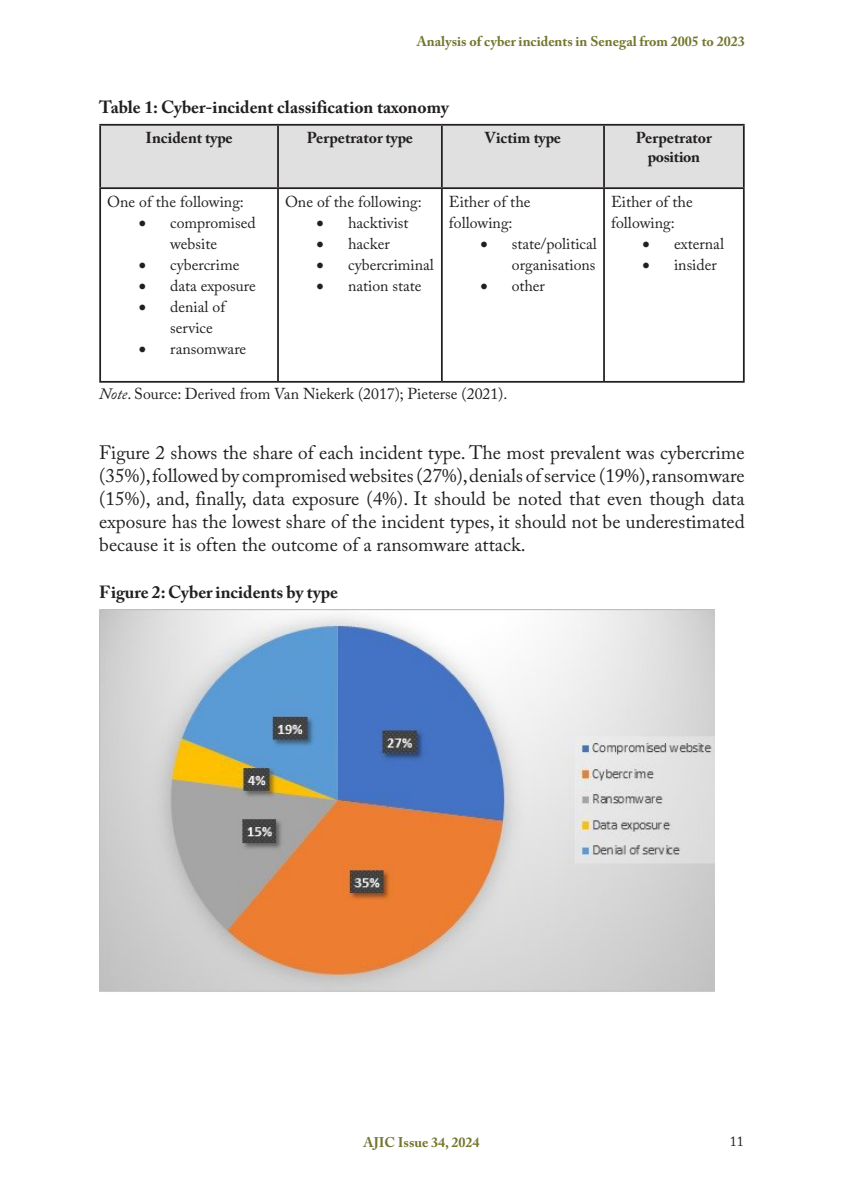
<style>
.page{position:relative;width:844px;height:1191px;background:#fff}
.page>*{position:absolute;margin:0;border:0;box-sizing:border-box;transform-origin:0 0}
.Body_Text{font:19.25px/23.1px "Adobe Caslon Pro";color:#231f20;text-align:justify}
.Body_Text-2{font:700 17.5px "Adobe Caslon Pro";color:#231f20}
.Body_Text-3{font:15.75px/21px "Adobe Caslon Pro";color:#231f20}
.t1{font:700 15.75px "Adobe Caslon Pro";color:#231f20}
.t2{font:700 15.75px "Adobe Caslon Pro";letter-spacing:-.02em;color:#231f20}
.t3{font:700 14px "Adobe Caslon Pro";color:#73762d}
.t4{font:14px "Adobe Caslon Pro";color:#231f20}
.s1{font-style:italic}
</style>
<div class="page">
<div style="left:101px;top:126px;width:641px;height:61px;background:#e0e0e0"></div>
<hr style="left:99px;top:124px;width:179px;height:2px;background:#231f20">
<hr style="left:99px;top:126px;width:2px;height:61px;background:#231f20">
<hr style="left:278px;top:124px;width:163px;height:2px;background:#231f20">
<hr style="left:277px;top:126px;width:2px;height:61px;background:#231f20">
<hr style="left:441px;top:124px;width:163px;height:2px;background:#231f20">
<hr style="left:441px;top:126px;width:1px;height:61px;background:#231f20">
<hr style="left:604px;top:124px;width:140px;height:2px;background:#231f20">
<hr style="left:603px;top:126px;width:1px;height:61px;background:#231f20">
<hr style="left:742px;top:126px;width:2px;height:61px;background:#231f20">
<hr style="left:99px;top:187px;width:179px;height:2px;background:#231f20">
<hr style="left:99px;top:189px;width:2px;height:192px;background:#231f20">
<hr style="left:278px;top:187px;width:163px;height:2px;background:#231f20">
<hr style="left:277px;top:189px;width:2px;height:192px;background:#231f20">
<hr style="left:441px;top:187px;width:163px;height:2px;background:#231f20">
<hr style="left:441px;top:189px;width:1px;height:192px;background:#231f20">
<hr style="left:604px;top:187px;width:140px;height:2px;background:#231f20">
<hr style="left:603px;top:189px;width:1px;height:192px;background:#231f20">
<hr style="left:742px;top:189px;width:2px;height:192px;background:#231f20">
<hr style="left:99px;top:381px;width:179px;height:2px;background:#231f20">
<hr style="left:278px;top:381px;width:163px;height:2px;background:#231f20">
<hr style="left:441px;top:381px;width:163px;height:2px;background:#231f20">
<hr style="left:604px;top:381px;width:140px;height:2px;background:#231f20">
<img style="left:99px;top:609px;width:615px;height:383px">
<p class="t3" style="left:416px;top:33px;width:329px">Analysis of cyber incidents in Senegal from 2005 to 2023</p>
<p class="Body_Text-2" style="left:99px;top:97px;width:351px">Table 1: Cyber-incident classification taxonomy</p>
<p class="t1" style="left:145px;top:129px;width:89px">Incident type</p>
<p class="t1" style="left:307px;top:129px;width:108px">Perpetrator type</p>
<p class="t1" style="left:484px;top:129px;width:78px">Victim type</p>
<p class="t1" style="left:635px;top:129px;width:78px">Perpetrator</p>
<p class="t2" style="left:647px;top:148px;width:54px">position</p>
<p class="Body_Text-3" style="left:107px;top:191px;width:138px">One of the following:</p>
<p class="Body_Text-3" style="left:139px;top:212px;width:118px;text-align:center">• compromised website</p>
<p class="Body_Text-3" style="left:139px;top:254px;width:102px">• cybercrime</p>
<p class="Body_Text-3" style="left:139px;top:275px;width:118px">• data exposure</p>
<p class="Body_Text-3" style="left:170px;top:296px;width:56px;text-indent:-32px">• denial of service</p>
<p class="Body_Text-3" style="left:139px;top:338px;width:109px">• ransomware</p>
<p class="Body_Text-3" style="left:285px;top:191px;width:138px">One of the following:</p>
<p class="Body_Text-3" style="left:316px;top:212px;width:93px">• hacktivist</p>
<p class="Body_Text-3" style="left:316px;top:233px;width:75px">• hacker</p>
<p class="Body_Text-3" style="left:316px;top:254px;width:119px">• cybercriminal</p>
<p class="Body_Text-3" style="left:316px;top:275px;width:107px">• nation state</p>
<p class="Body_Text-3" style="left:448px;top:191px;width:83px">Either of the following:</p>
<p class="Body_Text-3" style="left:480px;top:233px;width:118px;text-align:right">• state/political organisations</p>
<p class="Body_Text-3" style="left:480px;top:275px;width:66px">• other</p>
<p class="Body_Text-3" style="left:611px;top:191px;width:83px">Either of the following:</p>
<p class="Body_Text-3" style="left:642px;top:233px;width:83px">• external</p>
<p class="Body_Text-3" style="left:642px;top:254px;width:76px">• insider</p>
<p class="Body_Text-3" style="left:99px;top:383px;width:409px"><span class="s1">Note</span>. Source: Derived from Van Niekerk (2017); Pieterse (2021).</p>
<p class="Body_Text" style="left:99px;top:441px;width:646px">Figure 2 shows the share of each incident type. The most prevalent was cybercrime (35%), followed by compromised websites (27%), denials of service (19%), ransomware (15%), and, finally, data exposure (4%). It should be noted that even though data exposure has the lowest share of the incident types, it should not be underestimated because it is often the outcome of a ransomware attack.</p>
<p class="Body_Text-2" style="left:99px;top:581px;width:240px">Figure 2: Cyber incidents by type</p>
<p class="t3" style="left:363px;top:1133px;width:118px">AJIC Issue 34, 2024</p>
<p class="t4" style="left:729px;top:1132px;width:15px">11</p>
</div>
